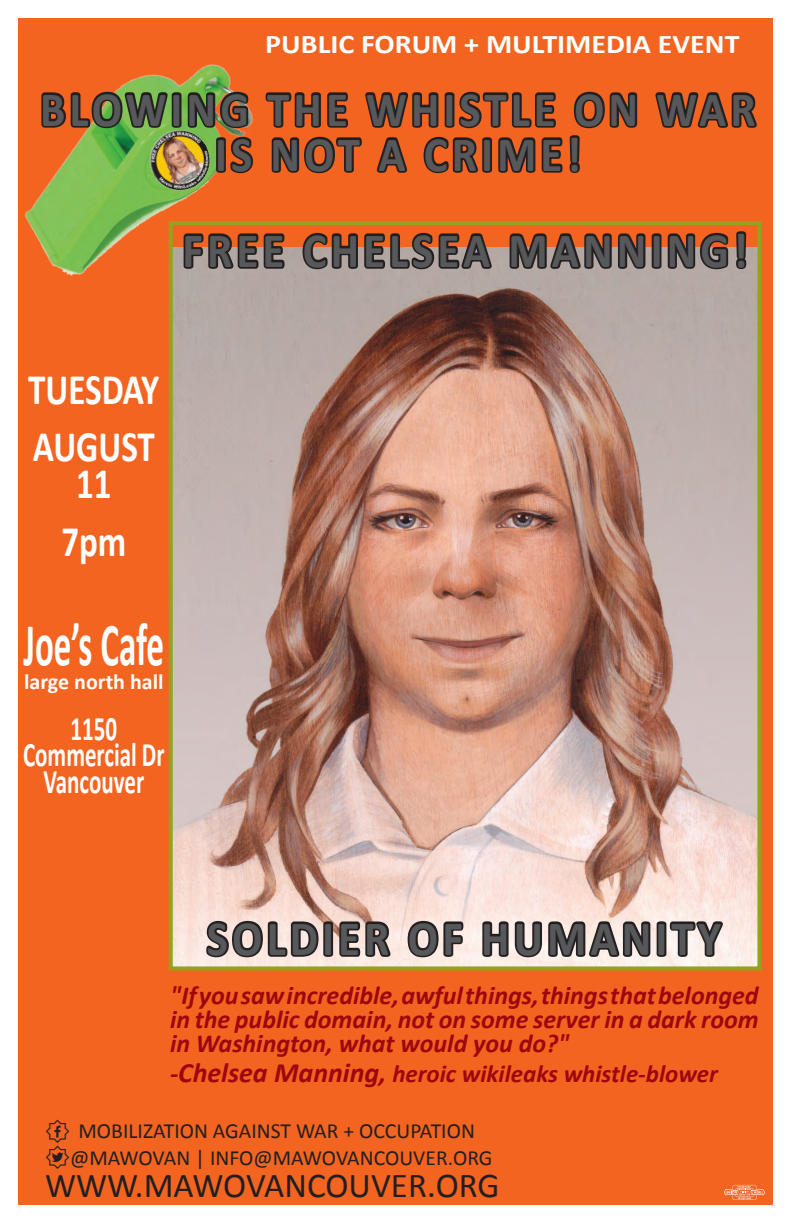
<style>
.page{position:relative;width:792px;height:1224px;background:#fff}
.page>*{position:absolute;margin:0;border:0;box-sizing:border-box;transform-origin:0 0}
.Chapter_Title{font:700 61.2px "Calibri";color:#fff;scale:.57 1}
.Chapter_Title-2{font:700 49.5px/45px "Calibri";letter-spacing:.09em;color:#57585a;text-align:center;scale:.91 1}
.Chapter_Title-3{font:700 43.8px "Calibri";color:#fff;scale:.8 1}
.Chapter_Title-4{font:35px "Calibri";color:#231f20}
.Chapter_Title-5{font:700 34.5px "Calibri";color:#fff;scale:.67 1}
.Chapter_Title-6{font:700 27px "Calibri";color:#fff;scale:1.11 1}
.Chapter_Title-7{font:italic 700 26px/24px "Calibri";color:#9d070d;text-align:justify}
.Chapter_Title-8{font:italic 700 25px "Calibri";color:#9d070d}
.Chapter_Title-9{font:700 22px "Calibri";color:#fff}
.Chapter_Title-10{font:21.6px "Calibri";color:#231f20}
.s1{font-size:27px}
.s2{font-size:28px}
.s3{font-family:"Social Shapes";font-size:34px}
</style>
<div class="page">
<div style="left:18px;top:18px;width:756px;height:1188px;background:#f36421"></div>
<img style="left:174px;top:565px;width:582px;height:400px">
<svg style="left:203px;top:918px;width:191px;height:42px;background:#9a8b87"></svg>
<svg style="left:405px;top:918px;width:62px;height:42px;background:#a29692"></svg>
<svg style="left:479px;top:902px;width:247px;height:65px;background:#bcafaa"></svg>
<img style="left:25px;top:64px;width:197px;height:175px">
<svg style="left:724px;top:1185px;width:41px;height:15px"></svg>
<svg style="left:38px;top:67px;width:722px;height:498px"></svg>
<p class="Chapter_Title-6" style="left:265px;top:27px;width:429px">PUBLIC FORUM + MULTIMEDIA EVENT</p>
<p class="Chapter_Title-2" style="left:40px;top:87px;width:788px">BLOWING THE WHISTLE ON WAR<br>IS NOT A CRIME!</p>
<p class="Chapter_Title-2" style="left:182px;top:228px;width:623px">FREE CHELSEA MANNING!</p>
<p class="Chapter_Title-3" style="left:28px;top:361px;width:166px">TUESDAY</p>
<p class="Chapter_Title-3" style="left:33px;top:419px;width:154px">AUGUST</p>
<p class="Chapter_Title-3" style="left:76px;top:456px;width:46px">11</p>
<p class="Chapter_Title-3" style="left:61px;top:513px;width:83px">7pm</p>
<p class="Chapter_Title" style="left:24px;top:606px;width:248px">Joe’s Cafe</p>
<p class="Chapter_Title-9" style="left:24px;top:668px;width:141px">large north hall</p>
<p class="Chapter_Title-5" style="left:71px;top:706px;width:71px">1150</p>
<p class="Chapter_Title-5" style="left:23px;top:733px;width:213px">Commercial Dr</p>
<p class="Chapter_Title-5" style="left:44px;top:760px;width:152px">Vancouver</p>
<p class="Chapter_Title-2" style="left:207px;top:916px;width:567px">SOLDIER OF HUMANITY</p>
<p class="Chapter_Title-7" style="left:170px;top:984px;width:590px">"If you saw incredible, awful things, things that belonged in the public domain, not on some server in a dark room in Washington, what would you do?"</p>
<p class="Chapter_Title-8" style="left:170px;top:1058px;width:550px"><span class="s1">-</span><span class="s2">Chelsea Manning</span><span class="s1">,</span> heroic wikileaks whistle-blower</p>
<p class="Chapter_Title-10" style="left:45px;top:1117px;width:432px"><span class="s3">q</span> MOBILIZATION AGAINST WAR + OCCUPATION</p>
<p class="Chapter_Title-10" style="left:45px;top:1144px;width:449px"><span class="s3">r</span>@MAWOVAN | INFO@MAWOVANCOUVER.ORG</p>
<p class="Chapter_Title-4" style="left:45px;top:1164px;width:456px">WWW.MAWOVANCOUVER.ORG</p>
</div>
